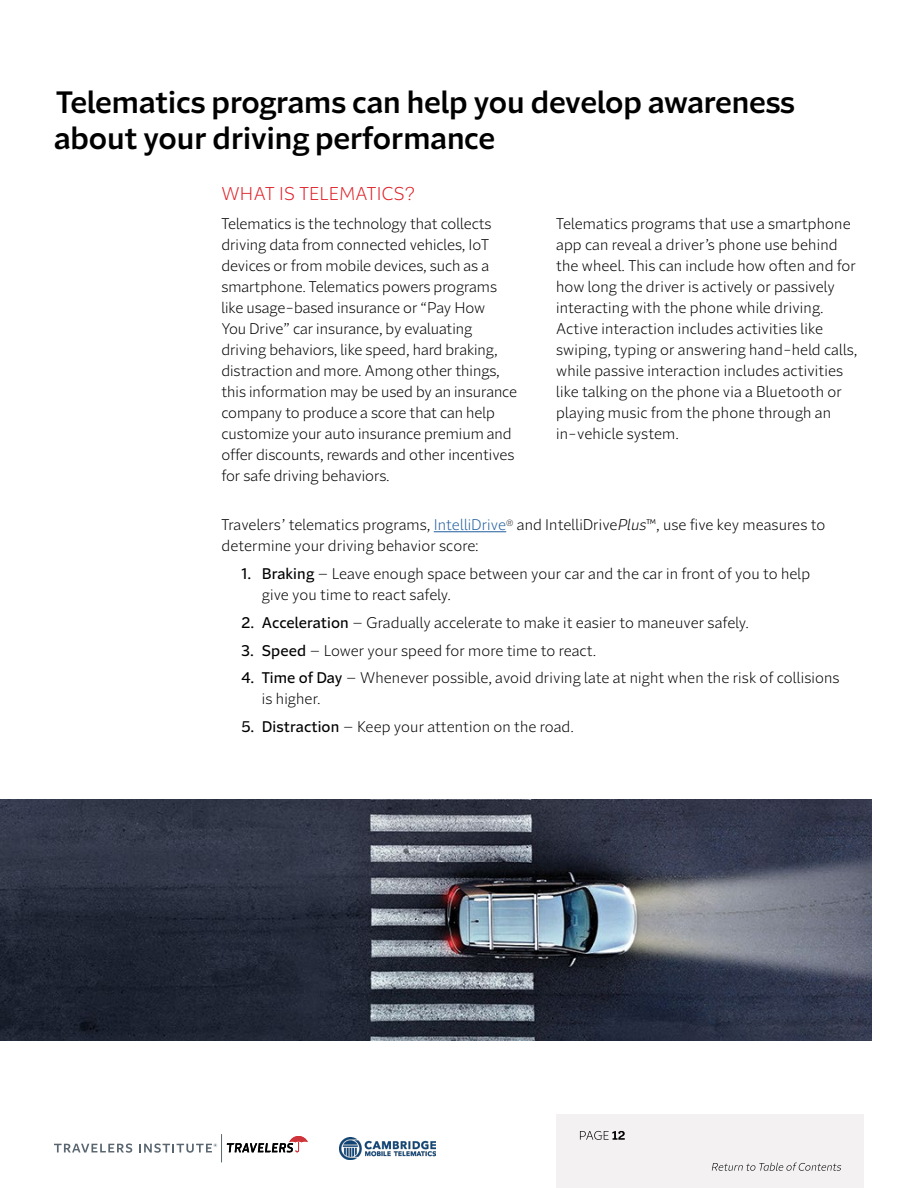
<style>
.page{position:relative;width:918px;height:1188px;background:#fff}
.page>*{position:absolute;margin:0;border:0;box-sizing:border-box;transform-origin:0 0}
.H3__Black_header{font:600 30px/36px "Batterson Sans";color:#000}
.H4__Red_header{font:300 18px "Batterson Sans";letter-spacing:.02em;color:#de1f26}
.P__Body{font:300 15px/21px "Batterson Sans";color:#000}
.s1{color:#215e9e}
.s2{font-style:italic}
.s3{font-weight:400}
</style>
<div class="page">
<div style="left:556px;top:1114px;width:308px;height:74px;background:#f3f1f2"></div>
<svg style="left:580px;top:1131px;width:45px;height:9px"></svg>
<img style="left:340px;top:1137px;width:95px;height:22px">
<svg style="left:54px;top:1143px;width:78px;height:10px"></svg>
<svg style="left:139px;top:1134px;width:169px;height:28px"></svg>
<hr style="left:434px;top:531px;width:72px;height:1px;background:#215e9e">
<svg style="left:712px;top:1163px;width:129px;height:8px"></svg>
<img style="left:0;top:800px;width:871px;height:241px">
<h3 class="H3__Black_header" style="left:54px;top:84px;width:743px">Telematics programs can help you develop awareness about your driving performance</h3>
<h4 class="H4__Red_header" style="left:221px;top:183px;width:195px">WHAT IS TELEMATICS?</h4>
<p class="P__Body" style="left:221px;top:214px;width:297px">Telematics is the technology that collects driving data from connected vehicles, IoT devices or from mobile devices, such as a smartphone. Telematics powers programs like usage-based insurance or “Pay How<br>You Drive” car insurance, by evaluating driving behaviors, like speed, hard braking, distraction and more. Among other things, this information may be used by an insurance company to produce a score that can help customize your auto insurance premium and offer discounts, rewards and other incentives for safe driving behaviors.</p>
<p class="P__Body" style="left:556px;top:214px;width:303px">Telematics programs that use a smartphone app can reveal a driver’s phone use behind the wheel. This can include how often and for how long the driver is actively or passively interacting with the phone while driving.<br>Active interaction includes activities like swiping, typing or answering hand-held calls, while passive interaction includes activities like talking on the phone via a Bluetooth or playing music from the phone through an in-vehicle system.</p>
<p class="P__Body" style="left:221px;top:515px;width:605px">Travelers’ telematics programs, <span class="s1">IntelliDrive</span><sup>®</sup> and IntelliDrive<span class="s2">Plus</span>™, use five key measures to determine your driving behavior score:</p>
<p class="P__Body" style="left:262px;top:563px;width:550px;text-indent:-20px"><span class="s3">1. Braking</span> – Leave enough space between your car and the car in front of you to help give you time to react safely.</p>
<p class="P__Body" style="left:242px;top:612px;width:509px"><span class="s3">2. Acceleration</span> – Gradually accelerate to make it easier to maneuver safely.</p>
<p class="P__Body" style="left:242px;top:640px;width:356px"><span class="s3">3. Speed</span> – Lower your speed for more time to react.</p>
<p class="P__Body" style="left:262px;top:668px;width:579px;text-indent:-20px"><span class="s3">4. Time of Day</span> – Whenever possible, avoid driving late at night when the risk of collisions is higher.</p>
<p class="P__Body" style="left:242px;top:716px;width:334px"><span class="s3">5. Distraction</span> – Keep your attention on the road.</p>
</div>
